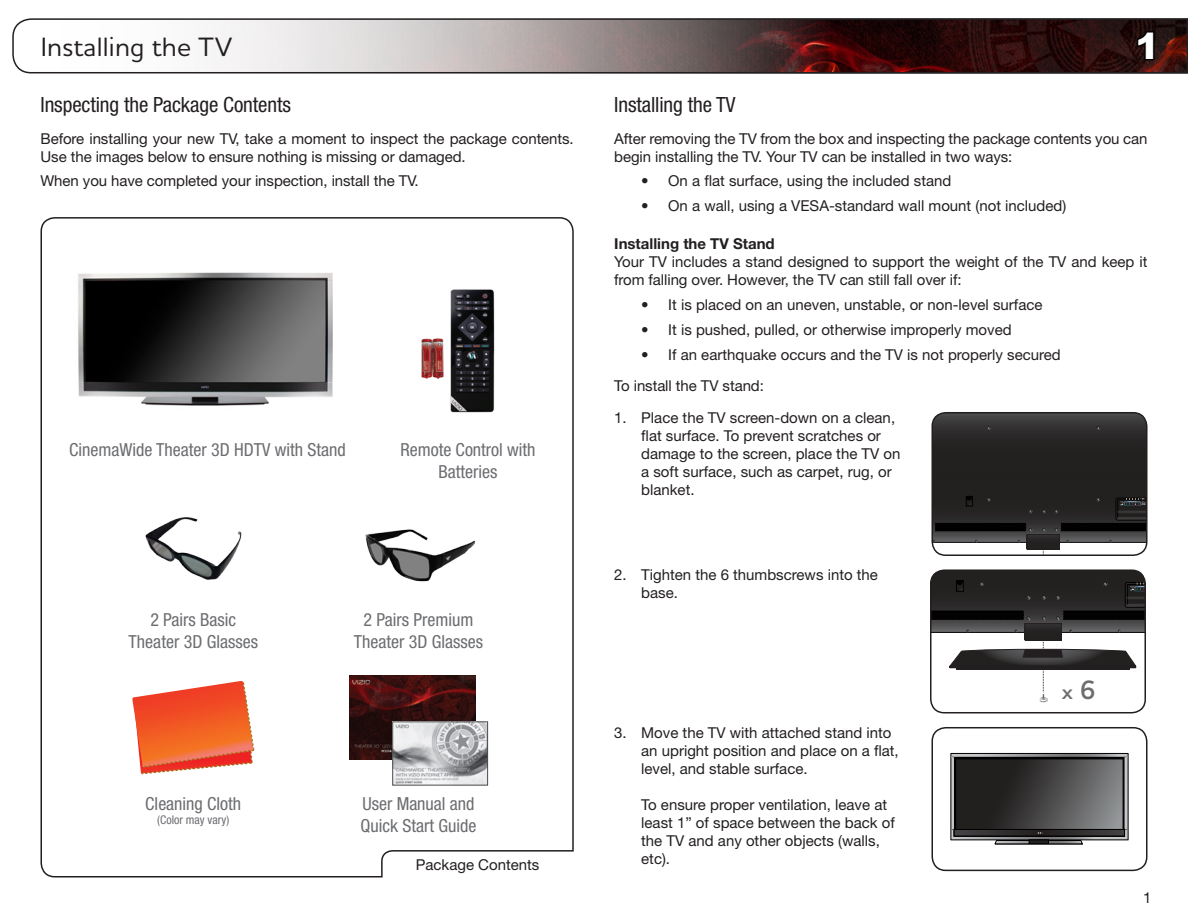
<style>
.page{position:relative;width:1188px;height:918px;background:#fff}
.page>*{position:absolute;margin:0;border:0;box-sizing:border-box;transform-origin:0 0}
.t1{font:900 36px "Arial";color:#fff}
.t2{font:500 27px "Houschka Pro";letter-spacing:.01em;color:#231f20}
.t3{font:condensed 21px "Helvetica Neue LT Std";letter-spacing:-.005em;color:#231f20}
.t4{font:600 21px "Houschka Pro";color:#6c6d70}
.t5{font:condensed 18px/21.6px "Helvetica Neue LT Std";color:#6c6d70;text-align:center}
.t6{font:15px/18px "Helvetica Neue LT Std";color:#231f20}
.t7{font:700 15px "Helvetica Neue LT Std";color:#231f20}
.t8{font:condensed 12px "Helvetica Neue LT Std";color:#6c6d70}
.s1{font-size:27px}
</style>
<div class="page">
<svg style="left:12px;top:18px;width:1176px;height:56px"></svg>
<div style="left:1027px;top:535px;width:32px;height:14px;background:#232020"></div>
<hr style="left:1027px;top:549px;width:32px;height:1px;background:#231f20">
<svg style="left:932px;top:413px;width:213px;height:130px;background:#292727"></svg>
<div style="left:932px;top:412px;width:216px;height:144px;border:2px solid #231f20;border-radius:14px"></div>
<div style="left:1025px;top:624px;width:36px;height:16px;background:#232020"></div>
<hr style="left:1025px;top:640px;width:36px;height:1px;background:#231f20">
<svg style="left:949px;top:641px;width:187px;height:61px"></svg>
<svg style="left:932px;top:572px;width:211px;height:61px;background:#2a2828"></svg>
<div style="left:930px;top:569px;width:216px;height:144px;border:2px solid #231f20;border-radius:14px"></div>
<hr style="left:995px;top:844px;width:87px;height:1px;background:#4b4c4d">
<svg style="left:951px;top:753px;width:177px;height:91px;background:#4e4e4e"></svg>
<div style="left:956px;top:759px;width:167px;height:71px;border:1px solid #000"></div>
<svg style="left:956px;top:831px;width:167px;height:3px"></svg>
<div style="left:954px;top:829px;width:171px;height:7px;border:1px solid #000"></div>
<div style="left:932px;top:727px;width:216px;height:144px;border:2px solid #231f20;border-radius:14px"></div>
<svg style="left:40px;top:217px;width:534px;height:661px"></svg>
<img style="left:140px;top:498px;width:107px;height:98px">
<img style="left:336px;top:515px;width:165px;height:88px">
<img style="left:57px;top:232px;width:294px;height:196px">
<svg style="left:132px;top:681px;width:122px;height:93px"></svg>
<img style="left:446px;top:285px;width:51px;height:132px">
<img style="left:417px;top:334px;width:30px;height:48px">
<img style="left:349px;top:675px;width:127px;height:84px">
<img style="left:395px;top:724px;width:91px;height:59px">
<div style="left:393px;top:722px;width:95px;height:63px;border:1px solid #4b4c4d"></div>
<h2 class="t2" style="left:41px;top:30px;width:193px">Installing the TV</h2>
<h3 class="t3" style="left:40px;top:93px;width:252px">Inspecting the Package Contents</h3>
<p class="t6" style="left:40px;top:129px;width:535px">Before installing your new TV, take a moment to inspect the package contents.<br>Use the images below to ensure nothing is missing or damaged.</p>
<p class="t6" style="left:40px;top:172px;width:380px">When you have completed your inspection, install the TV.</p>
<p class="t5" style="left:69px;top:439px;width:278px">CinemaWide Theater 3D HDTV with Stand</p>
<p class="t5" style="left:400px;top:439px;width:137px">Remote Control with<br>Batteries</p>
<p class="t5" style="left:129px;top:609px;width:131px">2 Pairs Basic<br>Theater 3D Glasses</p>
<p class="t5" style="left:354px;top:609px;width:131px">2 Pairs Premium<br>Theater 3D Glasses</p>
<p class="t5" style="left:145px;top:793px;width:97px">Cleaning Cloth</p>
<p class="t8" style="left:157px;top:813px;width:74px">(Color may vary)</p>
<p class="t5" style="left:361px;top:793px;width:117px;text-align:left">User Manual and<br>Quick Start Guide</p>
<p class="t6" style="left:416px;top:855px;width:125px">Package Contents</p>
<h1 class="t1" style="left:1135px;top:20px;width:26px">1</h1>
<h3 class="t3" style="left:614px;top:93px;width:123px">Installing the TV</h3>
<p class="t6" style="left:614px;top:129px;width:535px">After removing the TV from the box and inspecting the package contents you can begin installing the TV. Your TV can be installed in two ways:</p>
<p class="t6" style="left:641px;top:172px;width:312px">• On a flat surface, using the included stand</p>
<p class="t6" style="left:641px;top:197px;width:427px">• On a wall, using a VESA-standard wall mount (not included)</p>
<p class="t7" style="left:614px;top:235px;width:162px">Installing the TV Stand</p>
<p class="t6" style="left:614px;top:253px;width:535px">Your TV includes a stand designed to support the weight of the TV and keep it from falling over. However, the TV can still fall over if:</p>
<p class="t6" style="left:641px;top:296px;width:403px">• It is placed on an uneven, unstable, or non-level surface</p>
<p class="t6" style="left:641px;top:320px;width:372px">• It is pushed, pulled, or otherwise improperly moved</p>
<p class="t6" style="left:614px;top:338px;width:448px;line-height:31.5px;text-indent:27px">• If an earthquake occurs and the TV is not properly secured<br>To install the TV stand:</p>
<p class="t6" style="left:641px;top:408px;width:261px;text-indent:-27px">1. Place the TV screen-down on a clean, flat surface. To prevent scratches or damage to the screen, place the TV on a soft surface, such as carpet, rug, or blanket.</p>
<p class="t6" style="left:641px;top:566px;width:238px;text-indent:-27px">2. Tighten the 6 thumbscrews into the base.</p>
<p class="t6" style="left:641px;top:723px;width:259px;text-indent:-27px">3. Move the TV with attached stand into an upright position and place on a flat, level, and stable surface.</p>
<p class="t6" style="left:641px;top:795px;width:255px">To ensure proper ventilation, leave at least 1” of space between the back of the TV and any other objects (walls, etc).</p>
<h3 class="t4" style="left:1062px;top:678px;width:35px">x <span class="s1">6</span></h3>
<p class="t6" style="left:1143px;top:889px;width:10px">1</p>
</div>
